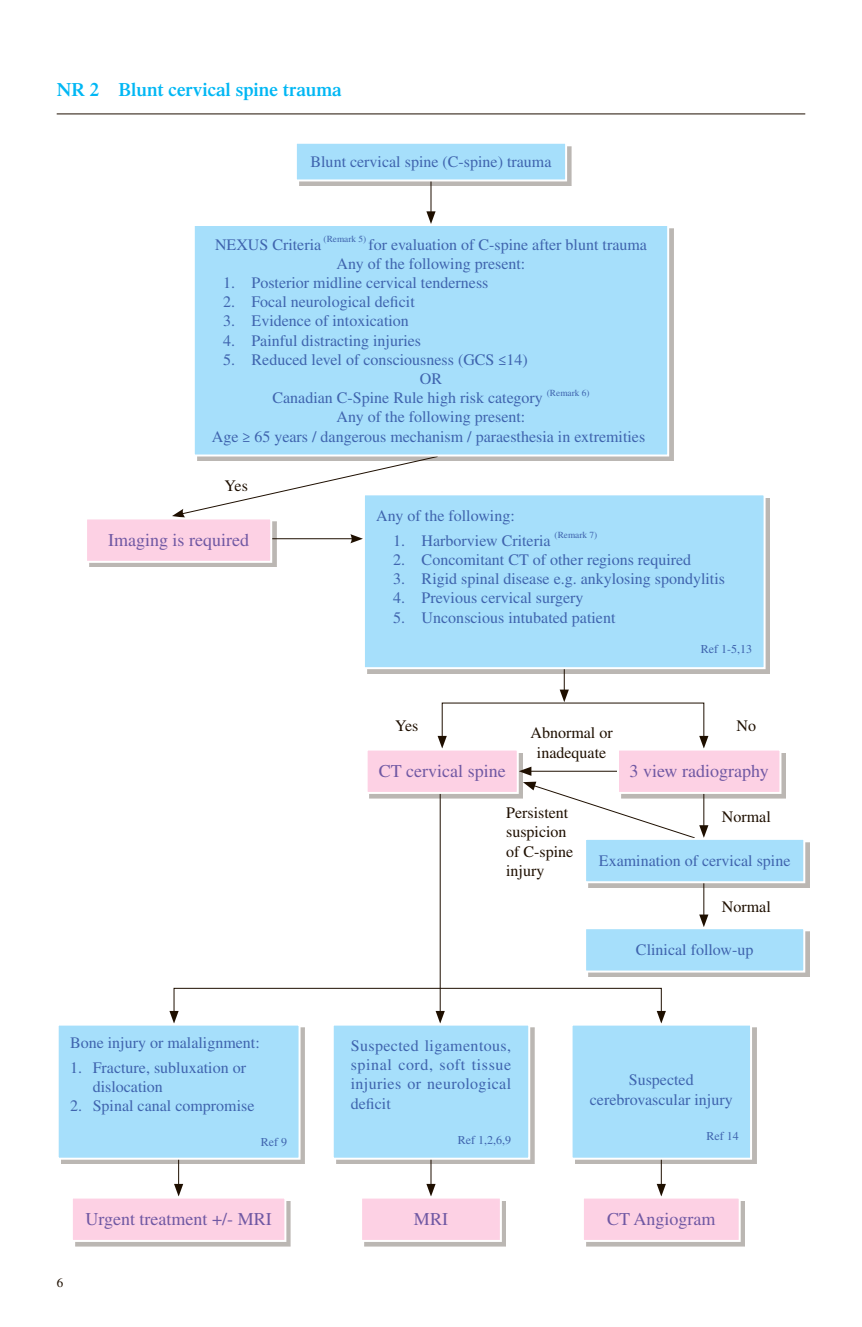
<style>
.page{position:relative;width:862px;height:1327px;background:#fff}
.page>*{position:absolute;margin:0;border:0;box-sizing:border-box;transform-origin:0 0}
.t1{font:600 19px "Times LT Std";color:#00b7f4}
.t2{font:18px "Times LT Std";color:#7058a3}
.t3{font:16px/19.2px "Times LT Std";color:#3f64ae}
.t4{font:16px/19.2px "Times LT Std";color:#1e0f00;text-align:center}
.t5{font:13px "Times LT Std";color:#1e0f00}
.t6{font:12px "Times LT Std";color:#3f64ae}
.t7{font:9.4px "Times LT Std";color:#3f64ae}
</style>
<div class="page">
<hr style="left:57px;top:113px;width:748px;height:1px;background:#1e0f00">
<hr style="left:248px;top:538px;width:105px;height:1px;background:#1e0f00">
<svg style="left:350px;top:534px;width:13px;height:9px"></svg>
<hr style="left:661px;top:1140px;width:1px;height:47px;background:#1e0f00">
<svg style="left:657px;top:1184px;width:9px;height:12px"></svg>
<hr style="left:430px;top:1140px;width:1px;height:47px;background:#1e0f00">
<svg style="left:426px;top:1184px;width:9px;height:12px"></svg>
<hr style="left:178px;top:1140px;width:1px;height:47px;background:#1e0f00">
<svg style="left:174px;top:1184px;width:9px;height:12px"></svg>
<svg style="left:519px;top:766px;width:189px;height:72px"></svg>
<hr style="left:440px;top:782px;width:1px;height:232px;background:#1e0f00">
<svg style="left:435px;top:1011px;width:10px;height:12px"></svg>
<hr style="left:703px;top:871px;width:1px;height:46px;background:#1e0f00">
<svg style="left:699px;top:914px;width:9px;height:13px"></svg>
<hr style="left:564px;top:646px;width:1px;height:47px;background:#1e0f00">
<svg style="left:559px;top:689px;width:10px;height:13px"></svg>
<hr style="left:430px;top:170px;width:1px;height:44px;background:#1e0f00">
<svg style="left:426px;top:211px;width:9px;height:13px"></svg>
<svg style="left:437px;top:736px;width:10px;height:12px"></svg>
<svg style="left:699px;top:736px;width:9px;height:12px"></svg>
<div style="left:173px;top:988px;width:489px;height:26px;border:1px solid #1e0f00"></div>
<svg style="left:169px;top:1011px;width:10px;height:12px"></svg>
<svg style="left:657px;top:1011px;width:9px;height:12px"></svg>
<div style="left:588px;top:842px;width:221px;height:45px;background:#1e0f00;opacity:.3"></div>
<div style="left:585px;top:839px;width:219px;height:43px;background:#a6dffb"></div>
<div style="left:584px;top:838px;width:221px;height:45px;border:2px solid #fff"></div>
<div style="left:588px;top:931px;width:221px;height:46px;background:#1e0f00;opacity:.3"></div>
<div style="left:585px;top:928px;width:219px;height:43px;background:#a6dffb"></div>
<div style="left:584px;top:927px;width:221px;height:45px;border:2px solid #fff"></div>
<svg style="left:172px;top:461px;width:248px;height:56px"></svg>
<div style="left:299px;top:146px;width:272px;height:40px;background:#1e0f00;opacity:.3"></div>
<div style="left:296px;top:143px;width:270px;height:37px;background:#a6dffb"></div>
<div style="left:295px;top:142px;width:272px;height:39px;border:2px solid #fff"></div>
<div style="left:367px;top:497px;width:403px;height:176px;background:#1e0f00;opacity:.3"></div>
<div style="left:364px;top:494px;width:400px;height:174px;background:#a6dffb"></div>
<div style="left:363px;top:493px;width:402px;height:176px;border:2px solid #fff"></div>
<div style="left:61px;top:1027px;width:244px;height:137px;background:#1e0f00;opacity:.3"></div>
<div style="left:58px;top:1024px;width:241px;height:134px;background:#a6dffb"></div>
<div style="left:57px;top:1023px;width:243px;height:136px;border:2px solid #fff"></div>
<div style="left:336px;top:1027px;width:198px;height:137px;background:#1e0f00;opacity:.3"></div>
<div style="left:333px;top:1024px;width:196px;height:134px;background:#a6dffb"></div>
<div style="left:332px;top:1023px;width:198px;height:136px;border:2px solid #fff"></div>
<div style="left:575px;top:1027px;width:181px;height:137px;background:#1e0f00;opacity:.3"></div>
<div style="left:571px;top:1024px;width:180px;height:134px;background:#a6dffb"></div>
<div style="left:570px;top:1023px;width:182px;height:136px;border:2px solid #fff"></div>
<div style="left:197px;top:228px;width:476px;height:233px;background:#1e0f00;opacity:.3"></div>
<div style="left:194px;top:225px;width:474px;height:230px;background:#a6dffb"></div>
<div style="left:193px;top:224px;width:476px;height:232px;border:2px solid #fff"></div>
<div style="left:89px;top:521px;width:187px;height:46px;background:#1e0f00;opacity:.3"></div>
<div style="left:86px;top:518px;width:185px;height:44px;background:#fdd1e4"></div>
<div style="left:85px;top:517px;width:187px;height:46px;border:2px solid #fff"></div>
<div style="left:75px;top:1200px;width:216px;height:46px;background:#bbb7b3"></div>
<div style="left:72px;top:1197px;width:213px;height:44px;background:#fdd1e4"></div>
<div style="left:71px;top:1196px;width:215px;height:46px;border:2px solid #fff"></div>
<div style="left:364px;top:1200px;width:142px;height:46px;background:#bbb7b3"></div>
<div style="left:361px;top:1197px;width:140px;height:44px;background:#fdd1e4"></div>
<div style="left:360px;top:1196px;width:142px;height:46px;border:2px solid #fff"></div>
<div style="left:586px;top:1200px;width:159px;height:46px;background:#1e0f00;opacity:.3"></div>
<div style="left:583px;top:1197px;width:156px;height:44px;background:#fdd1e4"></div>
<div style="left:582px;top:1196px;width:158px;height:46px;border:2px solid #fff"></div>
<div style="left:370px;top:753px;width:153px;height:45px;background:#bbb7b3"></div>
<div style="left:367px;top:749px;width:151px;height:44px;background:#fdd1e4"></div>
<div style="left:366px;top:748px;width:153px;height:46px;border:2px solid #fff"></div>
<div style="left:621px;top:753px;width:165px;height:45px;background:#1e0f00;opacity:.3"></div>
<div style="left:618px;top:749px;width:162px;height:44px;background:#fdd1e4"></div>
<div style="left:617px;top:748px;width:164px;height:46px;border:2px solid #fff"></div>
<p class="t1" style="left:57px;top:78px;width:287px">NR 2 Blunt cervical spine trauma</p>
<p class="t3" style="left:310px;top:152px;width:242px">Blunt cervical spine (C-spine) trauma</p>
<p class="t3" style="left:215px;top:234px;width:108px">NEXUS Criteria</p>
<p class="t7" style="left:323px;top:233px;width:44px">(Remark 5)</p>
<p class="t3" style="left:337px;top:234px;width:312px;text-indent:32px">for evaluation of C-spine after blunt trauma<br>Any of the following present:</p>
<p class="t3" style="left:223px;top:273px;width:267px">1. Posterior midline cervical tenderness</p>
<p class="t3" style="left:223px;top:292px;width:193px">2. Focal neurological deficit</p>
<p class="t3" style="left:223px;top:311px;width:187px">3. Evidence of intoxication</p>
<p class="t3" style="left:223px;top:330px;width:199px">4. Painful distracting injuries</p>
<p class="t3" style="left:223px;top:350px;width:306px">5. Reduced level of consciousness (GCS ≤14)</p>
<p class="t3" style="left:420px;top:369px;width:24px">OR</p>
<p class="t3" style="left:272px;top:388px;width:272px">Canadian C-Spine Rule high risk category</p>
<p class="t7" style="left:547px;top:387px;width:44px">(Remark 6)</p>
<p class="t3" style="left:212px;top:407px;width:435px;text-align:center">Any of the following present:<br>Age ≥ 65 years / dangerous mechanism / paraesthesia in extremities</p>
<p class="t4" style="left:225px;top:476px;width:25px">Yes</p>
<p class="t2" style="left:108px;top:530px;width:142px">Imaging is required</p>
<p class="t3" style="left:70px;top:1033px;width:191px">Bone injury or malalignment:</p>
<p class="t3" style="left:93px;top:1058px;width:155px;text-indent:-23px">1. Fracture, subluxation or dislocation</p>
<p class="t3" style="left:70px;top:1096px;width:186px">2. Spinal canal compromise</p>
<p class="t6" style="left:261px;top:1135px;width:28px">Ref 9</p>
<p class="t3" style="left:376px;top:506px;width:140px">Any of the following:</p>
<p class="t3" style="left:393px;top:531px;width:159px">1. Harborview Criteria</p>
<p class="t7" style="left:554px;top:530px;width:44px">(Remark 7)</p>
<p class="t3" style="left:393px;top:550px;width:299px">2. Concomitant CT of other regions required</p>
<p class="t3" style="left:393px;top:569px;width:333px">3. Rigid spinal disease e.g. ankylosing spondylitis</p>
<p class="t3" style="left:393px;top:588px;width:192px">4. Previous cervical surgery</p>
<p class="t3" style="left:393px;top:607px;width:224px">5. Unconscious intubated patient</p>
<p class="t6" style="left:701px;top:642px;width:53px">Ref 1-5,13</p>
<p class="t4" style="left:395px;top:716px;width:25px">Yes</p>
<p class="t4" style="left:530px;top:723px;width:84px">Abnormal or inadequate</p>
<p class="t4" style="left:736px;top:716px;width:21px">No</p>
<p class="t2" style="left:379px;top:761px;width:128px">CT cervical spine</p>
<p class="t2" style="left:629px;top:761px;width:141px">3 view radiography</p>
<p class="t4" style="left:506px;top:803px;width:69px;text-align:left">Persistent suspicion of C-spine injury</p>
<p class="t4" style="left:722px;top:806px;width:50px">Normal</p>
<p class="t3" style="left:599px;top:851px;width:193px">Examination of cervical spine</p>
<p class="t4" style="left:722px;top:897px;width:50px">Normal</p>
<p class="t3" style="left:636px;top:940px;width:119px">Clinical follow-up</p>
<p class="t3" style="left:351px;top:1036px;width:162px;text-align:justify">Suspected ligamentous, spinal cord, soft tissue injuries or neurological deficit</p>
<p class="t6" style="left:458px;top:1133px;width:55px">Ref 1,2,6,9</p>
<p class="t3" style="left:590px;top:1070px;width:144px;text-align:center">Suspected cerebrovascular injury</p>
<p class="t6" style="left:706px;top:1129px;width:34px">Ref 14</p>
<p class="t5" style="left:57px;top:1275px;width:8px">6</p>
<p class="t2" style="left:85px;top:1209px;width:188px">Urgent treatment +/- MRI</p>
<p class="t2" style="left:414px;top:1209px;width:36px">MRI</p>
<p class="t2" style="left:607px;top:1209px;width:110px">CT Angiogram</p>
</div>
